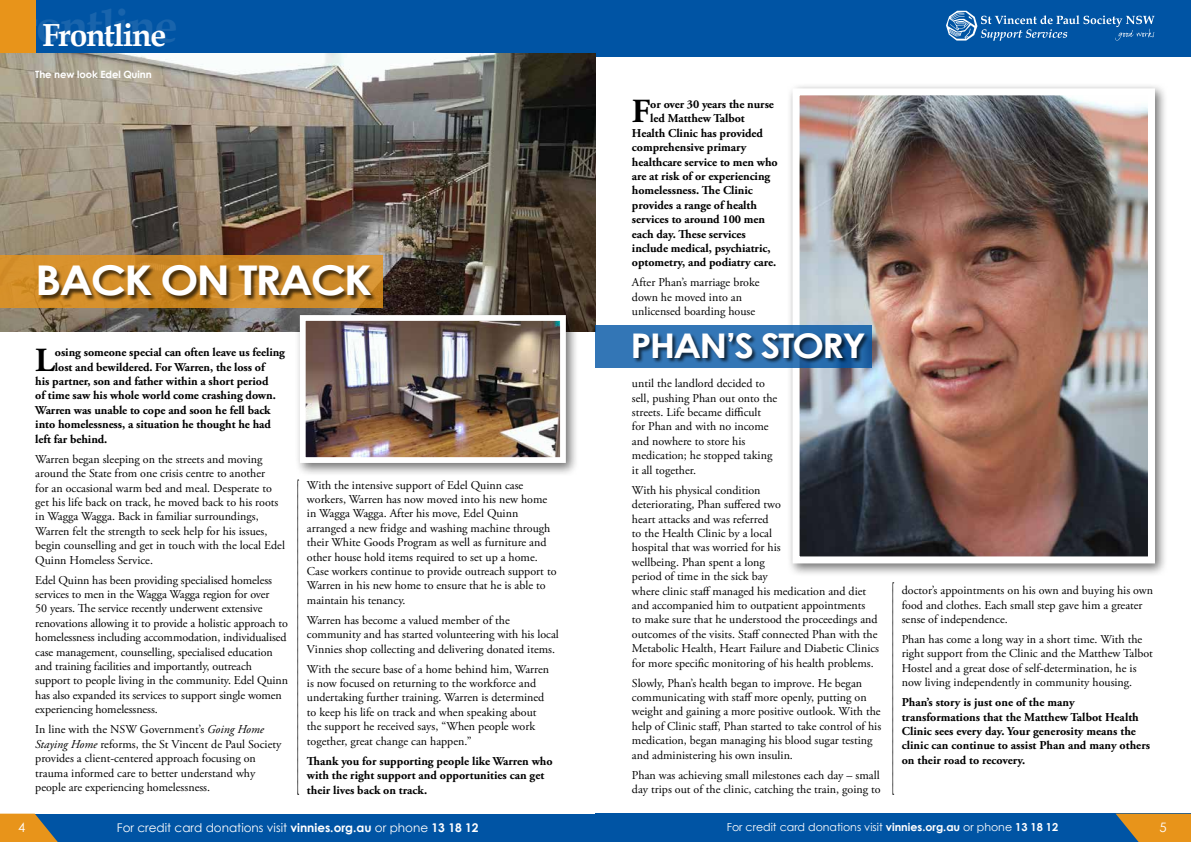
<style>
.page{position:relative;width:1191px;height:842px;background:#fff}
.page>*{position:absolute;margin:0;border:0;box-sizing:border-box;transform-origin:0 0}
.t1{font:700 46.6px "Book Antiqua";letter-spacing:-.04em;color:#fff}
.t2{font:700 41px "Century Gothic";color:#fff;scale:1.11 1}
.t3{font:700 34px "Century Gothic";letter-spacing:-.05em;color:#fff;scale:1.11 1}
.t4{font:700 33.7px "Adobe Garamond Pro";color:#000}
.t5{font:700 31.9px "Book Antiqua";letter-spacing:-.04em;color:#fff}
.t6{font:13px "Century Gothic";color:#fff}
.t7{font:12px/14.4px "Adobe Garamond Pro";color:#000}
.t8{font:700 12px/14.4px "Adobe Garamond Pro";letter-spacing:-.005em;color:#000}
.t9{font:12px "Century Gothic";color:#fff}
.t10{font:11px "Century Gothic";color:#fff}
.t11{font:700 10px "Century Gothic";letter-spacing:-.01em;color:#fff}
.s1{font-style:italic}
.s2{font-weight:700}
.s3{font-size:11px}
.s4{font-weight:700;font-size:11px}
</style>
<div class="page">
<div style="left:595px;top:0;width:596px;height:57px;background:#0054a4"></div>
<div style="left:0;top:0;width:595px;height:57px;background:#0054a4"></div>
<svg style="left:946px;top:11px;width:208px;height:30px"></svg>
<div style="left:0;top:0;width:35px;height:57px;background:#e8941a"></div>
<div style="left:0;top:814px;width:595px;height:28px;background:#0054a4"></div>
<svg style="left:0;top:814px;width:58px;height:28px"></svg>
<div style="left:595px;top:814px;width:595px;height:28px;background:#0054a4"></div>
<svg style="left:1116px;top:814px;width:75px;height:28px;background:#c58a2e"></svg>
<svg style="left:892px;top:583px;width:1px;height:212px"></svg>
<svg style="left:297px;top:480px;width:2px;height:315px"></svg>
<img style="left:0;top:54px;width:595px;height:278px">
<svg style="left:0;top:255px;width:383px;height:52px;background:#d18c28"></svg>
<div style="left:39px;top:265px;width:338px;height:37px;background:#000;opacity:.65"></div>
<div style="left:294px;top:310px;width:285px;height:166px;background:#000;opacity:.55"></div>
<img style="left:307px;top:322px;width:252px;height:134px">
<div style="left:300px;top:315px;width:266px;height:148px;border:6px solid #fff"></div>
<div style="left:787px;top:83px;width:381px;height:494px;background:#000;opacity:.55"></div>
<img style="left:800px;top:96px;width:347px;height:459px">
<div style="left:792px;top:88px;width:363px;height:475px;border:7px solid #fff"></div>
<div style="left:595px;top:325px;width:277px;height:43px;background:linear-gradient(to right,#387ab9,#266bad)"></div>
<div style="left:633px;top:333px;width:237px;height:31px;background:#000;opacity:.65"></div>
<h1 class="t1" style="left:-4px;top:-1px;width:183px">Frontline</h1>
<h3 class="t5" style="left:42px;top:16px;width:126px">Frontline</h3>
<p class="t11" style="left:35px;top:68px;width:118px">The new look Edel Quinn</p>
<h2 class="t2" style="left:35px;top:255px;width:208px">back on trac</h2>
<h2 class="t2" style="left:344px;top:255px;width:27px">k</h2>
<h3 class="t4" style="left:35px;top:340px;width:21px">L</h3>
<p class="t8" style="left:55px;top:345px;width:232px">osing someone special can often leave us feeling</p>
<p class="t8" style="left:55px;top:360px;width:211px">lost and bewildered. For Warren, the loss of</p>
<p class="t8" style="left:35px;top:374px;width:235px">his partner, son and father within a short period</p>
<p class="t8" style="left:35px;top:389px;width:242px">of time saw his whole world come crashing down.</p>
<p class="t8" style="left:35px;top:403px;width:237px">Warren was unable to cope and soon he fell back</p>
<p class="t8" style="left:35px;top:417px;width:237px">into homelessness, a situation he thought he had</p>
<p class="t8" style="left:35px;top:432px;width:74px">left far behind.</p>
<p class="t7" style="left:35px;top:452px;width:251px">Warren began sleeping on the streets and moving around the State from one crisis centre to another<br>for an occasional warm bed and meal. Desperate to get his life back on track, he moved back to his roots in Wagga Wagga. Back in familiar surroundings, Warren felt the strength to seek help for his issues, begin counselling and get in touch with the local Edel Quinn Homeless Service.</p>
<p class="t7" style="left:35px;top:573px;width:254px">Edel Quinn has been providing specialised homeless services to men in the Wagga Wagga region for over<br>50 years. The service recently underwent extensive renovations allowing it to provide a holistic approach to homelessness including accommodation, individualised case management, counselling, specialised education and training facilities and importantly, outreach support to people living in the community. Edel Quinn has also expanded its services to support single women experiencing homelessness.</p>
<p class="t7" style="left:35px;top:723px;width:247px">In line with the NSW Government’s <span class="s1">Going Home Staying Home</span> reforms, the St Vincent de Paul Society provides a client-centered approach focusing on trauma informed care to better understand why people are experiencing homelessness.</p>
<p class="t7" style="left:307px;top:478px;width:251px">With the intensive support of Edel Quinn case workers, Warren has now moved into his new home in Wagga Wagga. After his move, Edel Quinn arranged a new fridge and washing machine through their White Goods Program as well as furniture and other house hold items required to set up a home.<br>Case workers continue to provide outreach support to Warren in his new home to ensure that he is able to maintain his tenancy.</p>
<p class="t7" style="left:307px;top:613px;width:253px">Warren has become a valued member of the community and has started volunteering with his local<br>Vinnies shop collecting and delivering donated items.</p>
<p class="t7" style="left:307px;top:662px;width:244px">With the secure base of a home behind him, Warren is now focused on returning to the workforce and undertaking further training. Warren is determined to keep his life on track and when speaking about the support he received says, “When people work together, great change can happen.”</p>
<p class="t8" style="left:307px;top:754px;width:247px">Thank you for supporting people like Warren who with the right support and opportunities can get their lives back on track.</p>
<h3 class="t4" style="left:632px;top:92px;width:20px">F</h3>
<p class="t8" style="left:650px;top:97px;width:125px">or over 30 years the nurse</p>
<p class="t8" style="left:650px;top:112px;width:96px">led Matthew Talbot</p>
<p class="t8" style="left:632px;top:126px;width:132px">Health Clinic has provided</p>
<p class="t8" style="left:632px;top:140px;width:116px">comprehensive primary</p>
<p class="t8" style="left:632px;top:155px;width:147px">healthcare service to men who</p>
<p class="t8" style="left:632px;top:169px;width:140px">are at risk of or experiencing</p>
<p class="t8" style="left:632px;top:184px;width:122px">homelessness. The Clinic</p>
<p class="t8" style="left:632px;top:198px;width:126px">provides a range of health</p>
<p class="t8" style="left:632px;top:212px;width:135px">services to around 100 men</p>
<p class="t8" style="left:632px;top:227px;width:115px">each day. These services</p>
<p class="t8" style="left:632px;top:241px;width:140px">include medical, psychiatric,</p>
<p class="t8" style="left:632px;top:256px;width:146px">optometry, and podiatry care.</p>
<p class="t7" style="left:632px;top:276px;width:129px">After Phan’s marriage broke down he moved into an unlicensed boarding house</p>
<h3 class="t3" style="left:630px;top:324px;width:213px">PHAN’s STORY</h3>
<p class="t7" style="left:632px;top:377px;width:147px">until the landlord decided to sell, pushing Phan out onto the streets. Life became difficult for Phan and with no income and nowhere to store his medication; he stopped taking it all together.</p>
<p class="t7" style="left:632px;top:483px;width:249px">With his physical condition<br>deteriorating, Phan suffered two<br>heart attacks and was referred<br>to the Health Clinic by a local<br>hospital that was worried for his<br>wellbeing. Phan spent a long<br>period of time in the sick bay<br>where clinic staff managed his medication and diet and accompanied him to outpatient appointments<br>to make sure that he understood the proceedings and outcomes of the visits. Staff connected Phan with the Metabolic Health, Heart Failure and Diabetic Clinics for more specific monitoring of his health problems.</p>
<p class="t7" style="left:632px;top:676px;width:251px">Slowly, Phan’s health began to improve. He began communicating with staff more openly, putting on weight and gaining a more positive outlook. With the help of Clinic staff, Phan started to take control of his medication, began managing his blood sugar testing and administering his own insulin.</p>
<p class="t7" style="left:632px;top:768px;width:250px">Phan was achieving small milestones each day – small day trips out of the clinic, catching the train, going to</p>
<p class="t7" style="left:901px;top:583px;width:253px">doctor’s appointments on his own and buying his own food and clothes. Each small step gave him a greater sense of independence.</p>
<p class="t7" style="left:901px;top:632px;width:253px">Phan has come a long way in a short time. With the right support from the Clinic and the Matthew Talbot Hostel and a great dose of self-determination, he is now living independently in community housing.</p>
<p class="t8" style="left:901px;top:695px;width:250px">Phan’s story is just one of the many transformations that the Matthew Talbot Health Clinic sees every day. Your generosity means the clinic can continue to assist Phan and many others on their road to recovery.</p>
<p class="t6" style="left:18px;top:819px;width:9px">4</p>
<p class="t9" style="left:117px;top:820px;width:363px">For credit card donations visit <span class="s2">vinnies.org.au</span> or phone <span class="s2">13 18 12</span></p>
<p class="t9" style="left:712px;top:820px;width:347px">For credit card donations visit <span class="s2">vinnies.org.au</span><span class="s3">or phone</span> <span class="s4">13 18 12</span></p>
<p class="t10" style="left:726px;top:820px;width:235px">For credit card donations visit <span class="s2">vinnies.org.au</span></p>
<p class="t9" style="left:970px;top:820px;width:105px">or phone <span class="s2">13 18 12</span></p>
<p class="t6" style="left:1159px;top:819px;width:9px">5</p>
</div>
